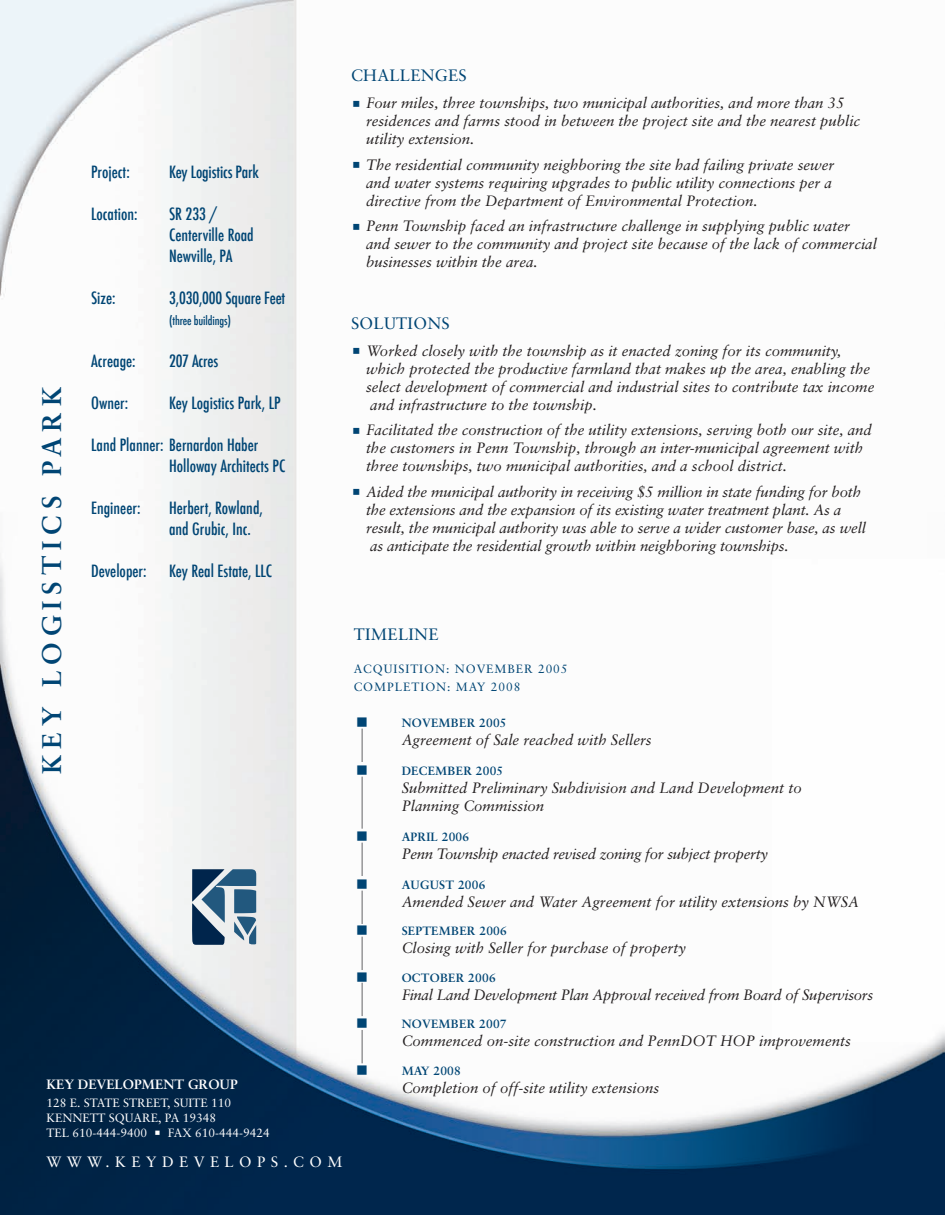
<style>
.page{position:relative;width:945px;height:1215px;background:#fff}
.page>*{position:absolute;margin:0;border:0;box-sizing:border-box;transform-origin:0 0}
.t1{font:700 27px "Sabon";letter-spacing:.22em;color:#004574}
.t2{font:500 condensed 16.5px/21px "Futura";color:#004574}
.t3{font:16.5px "Sabon";letter-spacing:.02em;color:#004574}
.t4{font:italic 15px/18px "Sabon";color:#231f20}
.t5{font:italic 15px "Sabon";letter-spacing:-.02em;color:#231f20}
.t6{font:15px "Sabon";letter-spacing:.36em;color:#fff}
.t7{font:700 13.5px "Sabon";color:#fff}
.t8{font:700 12px "Sabon";letter-spacing:.02em;color:#004574}
.t9{font:12px/15px "Sabon";color:#fff}
.t10{font:12px/18px "Sabon";letter-spacing:.08em;color:#004574}
.t11{font:500 condensed 12px "Futura";letter-spacing:-.01em;color:#004574}
</style>
<div class="page">
<img style="left:0;top:0;width:945px;height:1215px">
<svg style="left:192px;top:869px;width:64px;height:76px;background:#5e7d96"></svg>
<hr style="left:362px;top:729px;width:1px;height:33px;background:#636366">
<hr style="left:362px;top:843px;width:1px;height:33px;background:#636366">
<hr style="left:362px;top:891px;width:1px;height:33px;background:#636366">
<hr style="left:362px;top:937px;width:1px;height:33px;background:#636366">
<hr style="left:362px;top:983px;width:1px;height:33px;background:#636366">
<hr style="left:362px;top:1030px;width:1px;height:33px;background:#636366">
<hr style="left:362px;top:777px;width:1px;height:52px;background:#636366">
<svg style="left:353px;top:101px;width:6px;height:6px"></svg>
<svg style="left:353px;top:162px;width:6px;height:6px"></svg>
<svg style="left:353px;top:224px;width:6px;height:6px"></svg>
<svg style="left:353px;top:348px;width:6px;height:6px"></svg>
<svg style="left:353px;top:427px;width:6px;height:6px"></svg>
<svg style="left:353px;top:489px;width:6px;height:6px"></svg>
<svg style="left:357px;top:717px;width:10px;height:9px"></svg>
<svg style="left:357px;top:765px;width:10px;height:9px"></svg>
<svg style="left:357px;top:831px;width:10px;height:9px"></svg>
<svg style="left:357px;top:879px;width:10px;height:9px"></svg>
<svg style="left:357px;top:925px;width:10px;height:10px"></svg>
<svg style="left:357px;top:972px;width:10px;height:9px"></svg>
<svg style="left:357px;top:1018px;width:10px;height:10px"></svg>
<svg style="left:357px;top:1065px;width:10px;height:9px"></svg>
<svg style="left:155px;top:1131px;width:5px;height:4px"></svg>
<h1 class="t1" style="left:35px;top:774px;width:388px;rotate:-90deg">KEY LOGISTICS PARK</h1>
<p class="t2" style="left:91px;top:162px;width:40px">Project:</p>
<p class="t2" style="left:169px;top:162px;width:91px">Key Logistics Park</p>
<p class="t2" style="left:91px;top:204px;width:48px">Location:</p>
<p class="t2" style="left:169px;top:204px;width:86px">SR 233 /<br>Centerville Road<br>Newville, PA</p>
<p class="t2" style="left:91px;top:288px;width:26px">Size:</p>
<p class="t2" style="left:169px;top:288px;width:118px">3,030,000 Square Feet</p>
<p class="t11" style="left:169px;top:313px;width:63px">(three buildings)</p>
<p class="t2" style="left:91px;top:351px;width:46px">Acreage:</p>
<p class="t2" style="left:169px;top:351px;width:51px">207 Acres</p>
<p class="t2" style="left:91px;top:393px;width:39px">Owner:</p>
<p class="t2" style="left:169px;top:393px;width:113px">Key Logistics Park, LP</p>
<p class="t2" style="left:169px;top:435px;width:118px;text-indent:-78px">Land Planner: Bernardon Haber<br>Holloway Architects PC</p>
<p class="t2" style="left:91px;top:498px;width:51px">Engineer:</p>
<p class="t2" style="left:169px;top:498px;width:95px">Herbert, Rowland, and Grubic, Inc.</p>
<p class="t2" style="left:91px;top:561px;width:57px">Developer:</p>
<p class="t2" style="left:169px;top:561px;width:105px">Key Real Estate, LLC</p>
<p class="t3" style="left:351px;top:66px;width:117px">CHALLENGES</p>
<p class="t4" style="left:366px;top:94px;width:496px">Four miles, three townships, two municipal authorities, and more than 35 residences and farms stood in between the project site and the nearest public utility extension.</p>
<p class="t4" style="left:366px;top:156px;width:470px">The residential community neighboring the site had failing private sewer and water systems requiring upgrades to public utility connections per a directive from the Department of Environmental Protection.</p>
<p class="t4" style="left:366px;top:217px;width:512px">Penn Township faced an infrastructure challenge in supplying public water and sewer to the community and project site because of the lack of commercial businesses within the area.</p>
<p class="t3" style="left:351px;top:313px;width:100px">SOLUTIONS</p>
<p class="t4" style="left:366px;top:341px;width:510px">Worked closely with the township as it enacted zoning for its community, which protected the productive farmland that makes up the area, enabling the select development of commercial and industrial sites to contribute tax income and infrastructure to the township.</p>
<p class="t4" style="left:366px;top:421px;width:507px">Facilitated the construction of the utility extensions, serving both our site, and the customers in Penn Township, through an inter-municipal agreement with three townships, two municipal authorities, and a school district.</p>
<p class="t4" style="left:366px;top:482px;width:501px">Aided the municipal authority in receiving $5 million in state funding for both the extensions and the expansion of its existing water treatment plant. As a result, the municipal authority was able to serve a wider customer base, as well as anticipate the residential growth within neighboring townships.</p>
<p class="t3" style="left:354px;top:625px;width:86px">TIMELINE</p>
<p class="t10" style="left:354px;top:659px;width:215px">ACQUISITION: NOVEMBER 2005<br>COMPLETION: MAY 2008</p>
<p class="t8" style="left:402px;top:715px;width:106px">NOVEMBER 2005</p>
<p class="t4" style="left:402px;top:730px;width:251px">Agreement of Sale reached with Sellers</p>
<p class="t8" style="left:402px;top:763px;width:103px">DECEMBER 2005</p>
<p class="t4" style="left:402px;top:778px;width:402px">Submitted Preliminary Subdivision and Land Development to<br>Planning Commission</p>
<p class="t8" style="left:402px;top:829px;width:69px">APRIL 2006</p>
<p class="t5" style="left:402px;top:845px;width:368px">Penn Township enacted revised zoning for subject property</p>
<p class="t8" style="left:402px;top:877px;width:85px">AUGUST 2006</p>
<p class="t4" style="left:402px;top:892px;width:459px">Amended Sewer and Water Agreement for utility extensions by NWSA</p>
<p class="t8" style="left:402px;top:923px;width:107px">SEPTEMBER 2006</p>
<p class="t4" style="left:402px;top:939px;width:286px">Closing with Seller for purchase of property</p>
<p class="t8" style="left:402px;top:970px;width:96px">OCTOBER 2006</p>
<p class="t5" style="left:402px;top:986px;width:473px">Final Land Development Plan Approval received from Board of Supervisors</p>
<p class="t8" style="left:402px;top:1016px;width:106px">NOVEMBER 2007</p>
<p class="t4" style="left:402px;top:1032px;width:451px">Commenced on-site construction and PennDOT HOP improvements</p>
<p class="t8" style="left:402px;top:1063px;width:61px">MAY 2008</p>
<p class="t7" style="left:78px;top:1076px;width:21px">DEVE</p>
<p class="t7" style="left:115px;top:1076px;width:85px">LOPMENT GROU</p>
<p class="t7" style="left:230px;top:1076px;width:9px">P</p>
<p class="t9" style="left:46px;top:1095px;width:186px">128 E. STATE STREET, SUITE 110<br>KENNETT SQUARE, PA 19348<br>TEL 610-444-9400</p>
<p class="t7" style="left:46px;top:1076px;width:20px">KEY</p>
<p class="t4" style="left:402px;top:1078px;width:259px">Completion of off-site utility extensions</p>
<p class="t9" style="left:168px;top:1125px;width:104px">FAX 610-444-9424</p>
<p class="t6" style="left:46px;top:1153px;width:298px">WWW.KEYDEVELOPS.COM</p>
</div>
